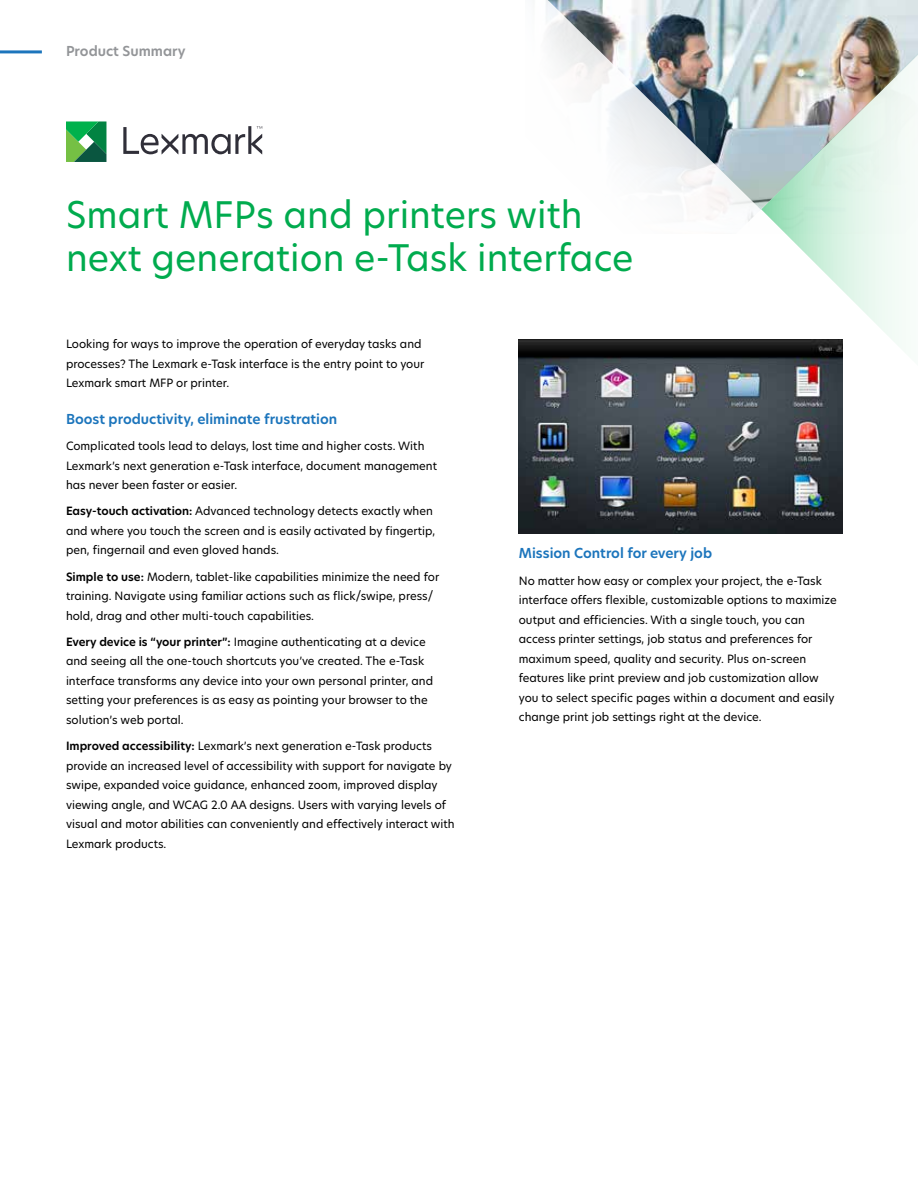
<style>
.page{position:relative;width:918px;height:1188px;background:#fff}
.page>*{position:absolute;margin:0;border:0;box-sizing:border-box;transform-origin:0 0}
.t1{font:36px/43.2px "TP Hero";color:#00ab4e}
.t2{font:600 13.5px "TP Hero";color:#1c75bc}
.t3{font:600 13.5px "TP Hero";color:#939598}
.t4{font:11.25px/19.5px "TP Hero";color:#000}
.s1{font-weight:600}
</style>
<div class="page">
<svg style="left:518px;top:0;width:400px;height:456px"></svg>
<svg style="left:761px;top:39px;width:157px;height:340px"></svg>
<svg style="left:123px;top:126px;width:139px;height:28px"></svg>
<svg style="left:66px;top:121px;width:40px;height:41px;background:#359d56"></svg>
<hr style="left:0;top:50px;width:42px;height:3px;background:#1c75bc">
<img style="left:519px;top:339px;width:324px;height:195px">
<p class="t3" style="left:66px;top:42px;width:121px">Product Summary</p>
<h1 class="t1" style="left:66px;top:193px;width:569px">Smart MFPs and printers with next generation e-Task interface</h1>
<p class="t4" style="left:66px;top:334px;width:360px">Looking for ways to improve the operation of everyday tasks and processes? The Lexmark e-Task interface is the entry point to your<br>Lexmark smart MFP or printer.</p>
<p class="t2" style="left:66px;top:410px;width:273px">Boost productivity, eliminate frustration</p>
<p class="t4" style="left:66px;top:436px;width:373px">Complicated tools lead to delays, lost time and higher costs. With<br>Lexmark’s next generation e-Task interface, document management has never been faster or easier.</p>
<p class="t4" style="left:66px;top:501px;width:371px"><span class="s1">Easy-touch activation:</span> Advanced technology detects exactly when and where you touch the screen and is easily activated by fingertip, pen, fingernail and even gloved hands.</p>
<p class="t4" style="left:66px;top:567px;width:375px"><span class="s1">Simple to use:</span> Modern, tablet-like capabilities minimize the need for training. Navigate using familiar actions such as flick/swipe, press/ hold, drag and other multi-touch capabilities.</p>
<p class="t4" style="left:66px;top:632px;width:369px"><span class="s1">Every device is “your printer”:</span> Imagine authenticating at a device and seeing all the one-touch shortcuts you’ve created. The e-Task interface transforms any device into your own personal printer, and setting your preferences is as easy as pointing your browser to the solution’s web portal.</p>
<p class="t4" style="left:66px;top:736px;width:390px"><span class="s1">Improved accessibility:</span> Lexmark’s next generation e-Task products provide an increased level of accessibility with support for navigate by swipe, expanded voice guidance, enhanced zoom, improved display viewing angle, and WCAG 2.0 AA designs. Users with varying levels of visual and motor abilities can conveniently and effectively interact with Lexmark products.</p>
<p class="t2" style="left:519px;top:544px;width:195px">Mission Control for every job</p>
<p class="t4" style="left:519px;top:571px;width:319px">No matter how easy or complex your project, the e-Task interface offers flexible, customizable options to maximize output and efficiencies. With a single touch, you can access printer settings, job status and preferences for maximum speed, quality and security. Plus on-screen features like print preview and job customization allow you to select specific pages within a document and easily change print job settings right at the device.</p>
</div>
